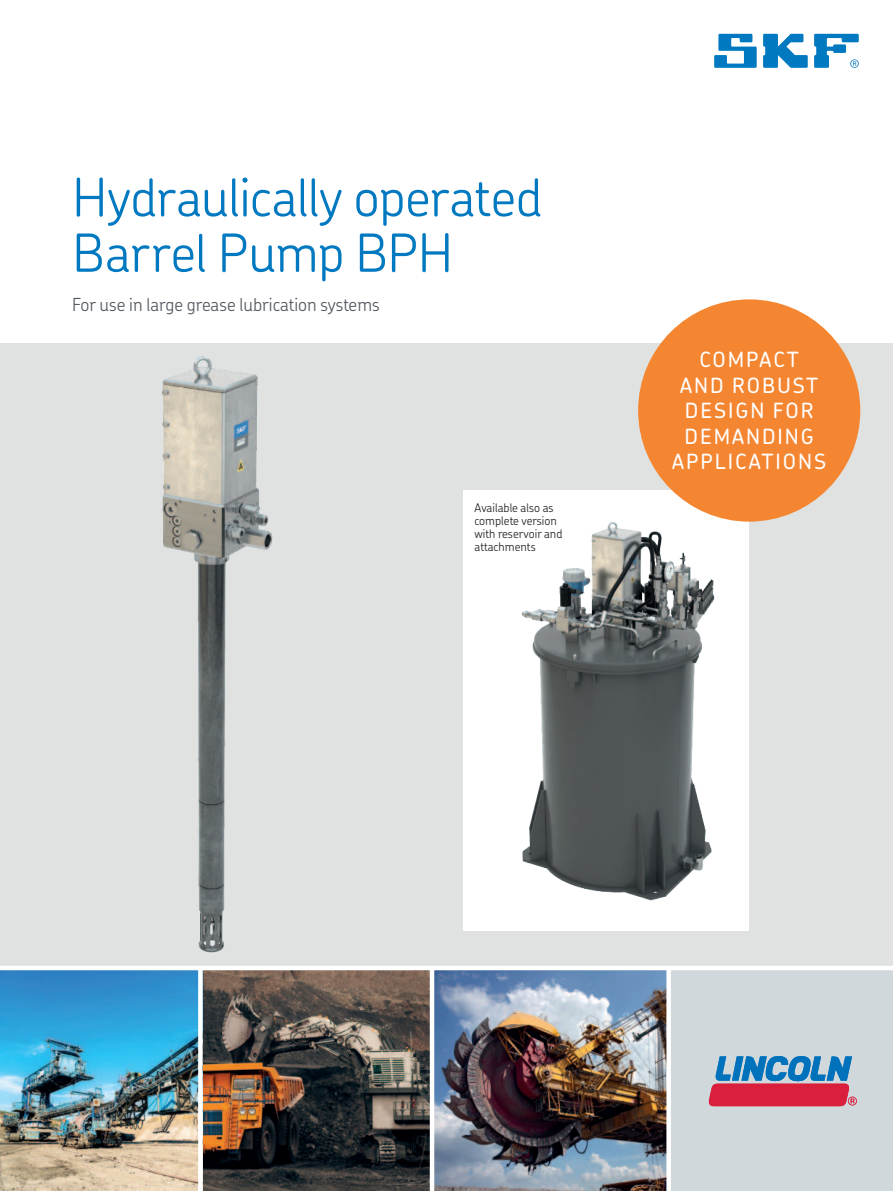
<style>
.page{position:relative;width:893px;height:1191px;background:#fff}
.page>*{position:absolute;margin:0;border:0;box-sizing:border-box;transform-origin:0 0}
.t1{font:300 52.5px/55.5px "SKF Chevin OT";letter-spacing:-.01em;color:#0079c1}
.t2{font:500 21px/25.5px "SKF Chevin OT";letter-spacing:.095em;color:#fff;text-align:center}
.t3{font:300 18px "SKF Chevin OT";color:#545a61}
.t4{font:300 12px/13px "SKF Chevin OT";color:#231f20}
</style>
<div class="page">
<div style="left:0;top:343px;width:893px;height:622px;background:#e0e2e1"></div>
<img style="left:162px;top:356px;width:302px;height:597px">
<img style="left:464px;top:490px;width:285px;height:441px">
<div style="left:669px;top:968px;width:224px;height:223px;background:#d0d8db"></div>
<img style="left:203px;top:970px;width:227px;height:221px">
<img style="left:0;top:970px;width:198px;height:221px">
<img style="left:434px;top:970px;width:232px;height:221px">
<div style="left:0;top:965px;width:893px;height:5px;background:#fff"></div>
<div style="left:666px;top:970px;width:5px;height:221px;background:#fff"></div>
<div style="left:638px;top:299px;width:222px;height:222px;background:#f58631;border-radius:50%"></div>
<svg style="left:708px;top:1056px;width:149px;height:50px"></svg>
<svg style="left:714px;top:34px;width:43px;height:34px"></svg>
<svg style="left:763px;top:34px;width:45px;height:34px"></svg>
<svg style="left:814px;top:34px;width:45px;height:34px"></svg>
<h1 class="t1" style="left:72px;top:172px;width:472px">Hydraulically operated<br>Barrel Pump BPH</h1>
<h3 class="t3" style="left:72px;top:296px;width:309px">For use in large grease lubrication systems</h3>
<p class="t4" style="left:475px;top:501px;width:89px">Available also as complete version with reservoir and attachments</p>
<h2 class="t2" style="left:672px;top:347px;width:156px">COMPACT<br>AND ROBUST<br>DESIGN FOR<br>DEMANDING<br>APPLICATIONS</h2>
</div>
